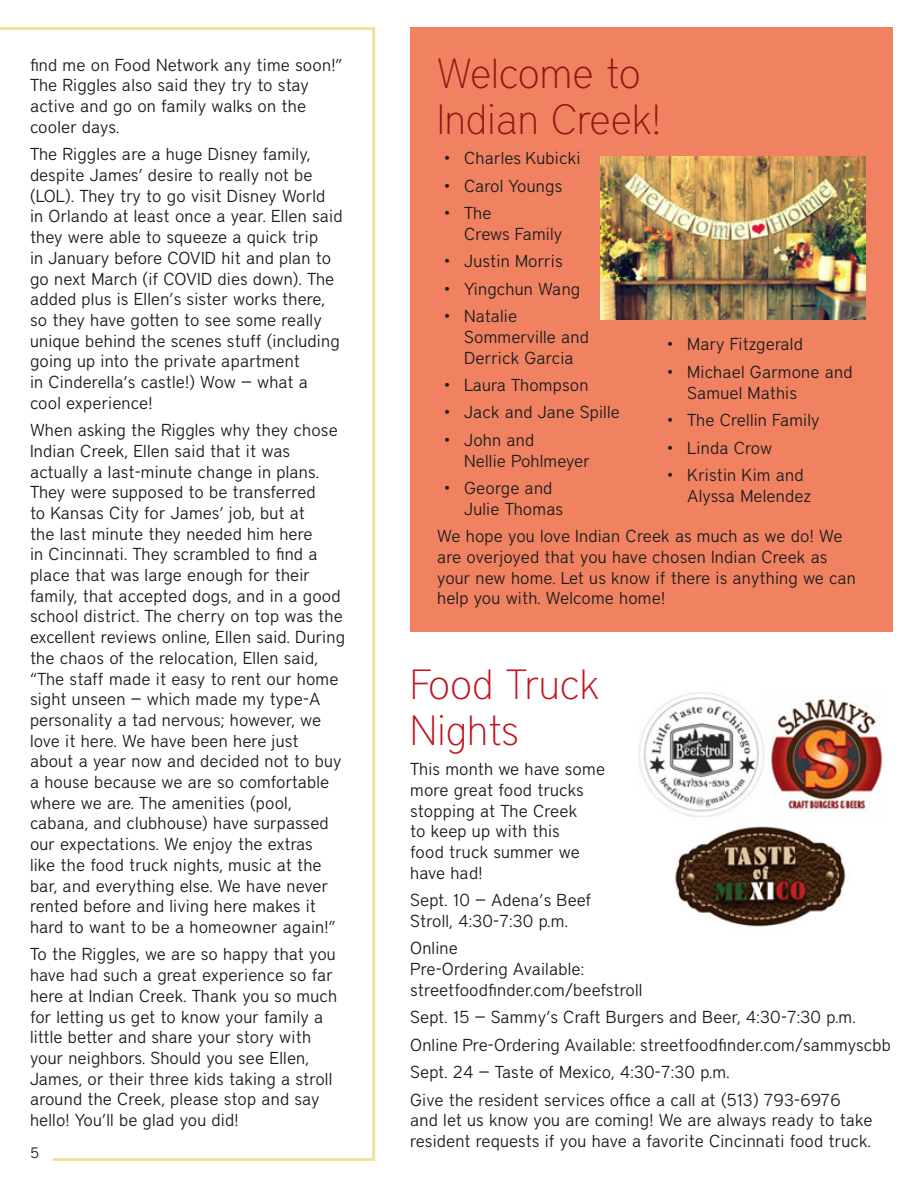
<style>
.page{position:relative;width:918px;height:1188px;background:#fff}
.page>*{position:absolute;margin:0;border:0;box-sizing:border-box;transform-origin:0 0}
.t1{font:100 42px/46.2px "District";color:#961417}
.t2{font:100 42px/46.2px "District";color:#be1622}
.t3{font:300 17.25px/20.7px "District";letter-spacing:.01em;color:#1d1d1b}
.t4{font:300 15px "District";color:#1d1d1b}
</style>
<div class="page">
<img style="left:638px;top:692px;width:249px;height:235px">
<div style="left:410px;top:27px;width:482px;height:604px;background:#f08262"></div>
<img style="left:601px;top:157px;width:264px;height:163px">
<p class="t3" style="left:30px;top:54px;width:314px">find me on Food Network any time soon!”<br>The Riggles also said they try to stay active and go on family walks on the cooler days.</p>
<p class="t3" style="left:30px;top:144px;width:314px">The Riggles are a huge Disney family, despite James’ desire to really not be (LOL). They try to go visit Disney World in Orlando at least once a year. Ellen said they were able to squeeze a quick trip<br>in January before COVID hit and plan to go next March (if COVID dies down). The added plus is Ellen’s sister works there, so they have gotten to see some really unique behind the scenes stuff (including going up into the private apartment<br>in Cinderella’s castle!) Wow — what a cool experience!</p>
<p class="t3" style="left:30px;top:420px;width:317px">When asking the Riggles why they chose Indian Creek, Ellen said that it was actually a last-minute change in plans.<br>They were supposed to be transferred<br>to Kansas City for James’ job, but at<br>the last minute they needed him here<br>in Cincinnati. They scrambled to find a place that was large enough for their family, that accepted dogs, and in a good school district. The cherry on top was the excellent reviews online, Ellen said. During the chaos of the relocation, Ellen said, “The staff made it easy to rent our home sight unseen — which made my type-A personality a tad nervous; however, we love it here. We have been here just about a year now and decided not to buy a house because we are so comfortable where we are. The amenities (pool, cabana, and clubhouse) have surpassed our expectations. We enjoy the extras<br>like the food truck nights, music at the bar, and everything else. We have never rented before and living here makes it hard to want to be a homeowner again!”</p>
<p class="t3" style="left:30px;top:944px;width:309px">To the Riggles, we are so happy that you have had such a great experience so far here at Indian Creek. Thank you so much for letting us get to know your family a little better and share your story with your neighbors. Should you see Ellen, James, or their three kids taking a stroll around the Creek, please stop and say hello! You’ll be glad you did!</p>
<p class="t4" style="left:30px;top:1144px;width:10px">5</p>
<h1 class="t1" style="left:437px;top:50px;width:225px">Welcome to<br>Indian Creek!</h1>
<p class="t3" style="left:444px;top:148px;width:138px">• Charles Kubicki</p>
<p class="t3" style="left:444px;top:175px;width:120px">• Carol Youngs</p>
<p class="t3" style="left:464px;top:203px;width:100px;text-indent:-20px">• The<br>Crews Family</p>
<p class="t3" style="left:444px;top:251px;width:120px">• Justin Morris</p>
<p class="t3" style="left:444px;top:278px;width:138px">• Yingchun Wang</p>
<p class="t3" style="left:464px;top:306px;width:126px;text-indent:-20px">• Natalie<br>Sommerville and<br>Derrick Garcia</p>
<p class="t3" style="left:444px;top:374px;width:146px">• Laura Thompson</p>
<p class="t3" style="left:444px;top:402px;width:177px">• Jack and Jane Spille</p>
<p class="t3" style="left:464px;top:429px;width:127px;text-indent:-20px">• John and<br>Nellie Pohlmeyer</p>
<p class="t3" style="left:464px;top:478px;width:100px;text-indent:-20px">• George and<br>Julie Thomas</p>
<p class="t3" style="left:667px;top:334px;width:137px">• Mary Fitzgerald</p>
<p class="t3" style="left:687px;top:361px;width:167px;text-indent:-20px">• Michael Garmone and<br>Samuel Mathis</p>
<p class="t3" style="left:667px;top:410px;width:154px">• The Crellin Family</p>
<p class="t3" style="left:667px;top:437px;width:106px">• Linda Crow</p>
<p class="t3" style="left:687px;top:464px;width:125px;text-indent:-20px">• Kristin Kim and<br>Alyssa Melendez</p>
<p class="t3" style="left:437px;top:526px;width:420px">We hope you love Indian Creek as much as we do! We are overjoyed that you have chosen Indian Creek as your new home. Let us know if there is anything we can help you with. Welcome home!</p>
<h1 class="t2" style="left:410px;top:661px;width:191px">Food Truck<br>Nights</h1>
<p class="t3" style="left:410px;top:759px;width:196px">This month we have some more great food trucks stopping at The Creek<br>to keep up with this<br>food truck summer we have had!</p>
<p class="t3" style="left:410px;top:890px;width:183px">Sept. 10 — Adena’s Beef<br>Stroll, 4:30-7:30 p.m.</p>
<p class="t3" style="left:410px;top:938px;width:234px">Online<br>Pre-Ordering Available: streetfoodfinder.com/beefstroll</p>
<p class="t3" style="left:410px;top:1003px;width:482px;line-height:27.5px">Sept. 15 — Sammy’s Craft Burgers and Beer, 4:30-7:30 p.m.<br>Online Pre-Ordering Available: streetfoodfinder.com/sammyscbb Sept. 24 — Taste of Mexico, 4:30-7:30 p.m.<br>Give the resident services office a call at (513) 793-6976</p>
<p class="t3" style="left:410px;top:1110px;width:464px">and let us know you are coming! We are always ready to take resident requests if you have a favorite Cincinnati food truck.</p>
</div>
